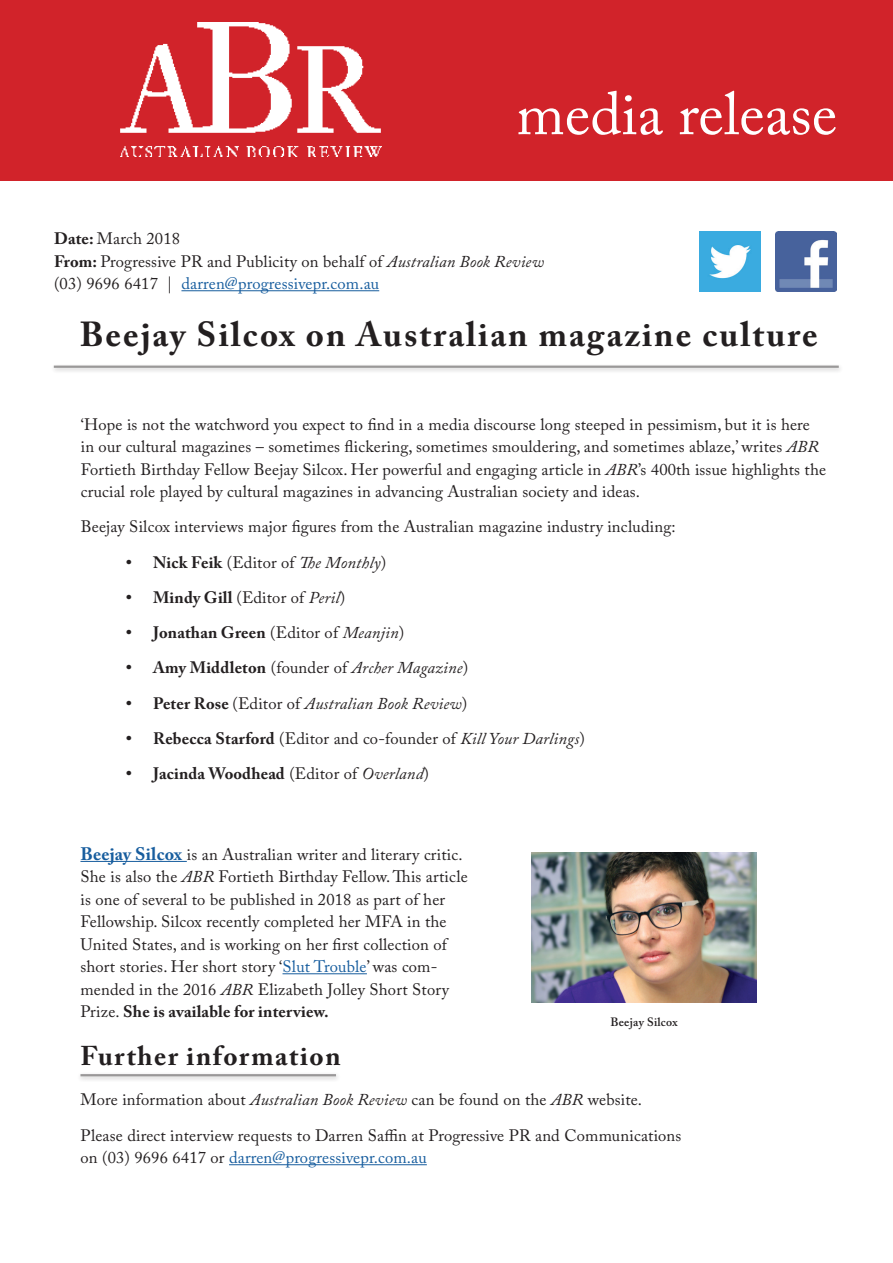
<style>
.page{position:relative;width:893px;height:1263px;background:#fff}
.page>*{position:absolute;margin:0;border:0;box-sizing:border-box;transform-origin:0 0}
.t1{font:60px "Adobe Caslon Pro";color:#fff}
.t2{font:700 34.5px "Adobe Caslon Pro";letter-spacing:.06em;color:#231f20}
.t3{font:700 27px "Adobe Caslon Pro";letter-spacing:.06em;color:#231f20}
.t4{font:16.5px/22.5px "Adobe Caslon Pro";letter-spacing:.01em;color:#231f20}
.t5{font:700 16.5px "Adobe Caslon Pro";letter-spacing:.01em;color:#231f20}
.t6{font:italic 16.5px "Adobe Caslon Pro";letter-spacing:.01em;color:#231f20}
.t7{font:16.5px "Adobe Caslon Pro";letter-spacing:.01em;color:#175d9e}
.t8{font:600 12px "Adobe Caslon Pro";letter-spacing:.02em;color:#231f20}
.s1{font-weight:700}
.s2{font-style:italic}
.s3{color:#175d9e}
.s4{font-weight:400}
.s5{font-weight:400;font-style:italic}
.s6{font-weight:700;font-style:normal}
.s7{font-style:normal}
.s8{font-weight:700;font-size:18px;color:#175d9e}
.s9{color:#231f20}
</style>
<div class="page">
<div style="left:0;top:0;width:893px;height:180px;background:#d1232a"></div>
<img style="left:120px;top:22px;width:261px;height:135px">
<hr style="left:181px;top:290px;width:198px;height:1px;background:#175d9e">
<img style="left:775px;top:231px;width:61px;height:61px">
<img style="left:699px;top:231px;width:61px;height:61px">
<hr style="left:229px;top:1164px;width:198px;height:1px;background:#175d9e">
<div style="left:77px;top:1071px;width:264px;height:12px;background:#231f20;opacity:.55"></div>
<hr style="left:80px;top:1074px;width:256px;height:2px;background:#231f20">
<div style="left:50px;top:363px;width:794px;height:11px;background:#231f20;opacity:.55"></div>
<hr style="left:54px;top:366px;width:785px;height:2px;background:#231f20">
<hr style="left:80px;top:861px;width:107px;height:1px;background:#175d9e">
<hr style="left:282px;top:973px;width:85px;height:1px;background:#175d9e">
<img style="left:531px;top:852px;width:225px;height:150px">
<h1 class="t1" style="left:516px;top:78px;width:322px">media release</h1>
<p class="t4" style="left:54px;top:227px;width:491px"><span class="s1">Date:</span> March 2018<br><span class="s1">From:</span> Progressive PR and Publicity on behalf of <span class="s2">Australian Book Review </span>(03) 9696 6417 | <span class="s3">darren@progressivepr.com.au</span></p>
<h2 class="t2" style="left:80px;top:314px;width:739px">Beejay Silcox on Australian magazine culture</h2>
<p class="t4" style="left:81px;top:413px;width:747px">‘Hope is not the watchword you expect to find in a media discourse long steeped in pessimism, but it is here in our cultural magazines – sometimes flickering, sometimes smouldering, and sometimes ablaze,’ writes <span class="s2">ABR </span>Fortieth Birthday Fellow Beejay Silcox. Her powerful and engaging article in <span class="s2">ABR</span>’s 400th issue highlights the crucial role played by cultural magazines in advancing Australian society and ideas.</p>
<p class="t4" style="left:81px;top:515px;width:596px">Beejay Silcox interviews major figures from the Australian magazine industry including:</p>
<p class="t4" style="left:126px;top:551px;width:262px"><span class="s1">• Nick Feik</span> (Editor of <span class="s2">The Monthly</span>)</p>
<p class="t5" style="left:126px;top:588px;width:221px">• Mindy Gill <span class="s4">(Editor of</span> <span class="s5">Peril</span><span class="s4">)</span></p>
<p class="t5" style="left:126px;top:623px;width:280px">• Jonathan Green <span class="s4">(Editor of</span> <span class="s5">Meanjin</span><span class="s4">)</span></p>
<p class="t6" style="left:126px;top:658px;width:344px"><span class="s6">• Amy Middleton</span> <span class="s7">(founder of</span> Archer Magazine<span class="s7">)</span></p>
<p class="t6" style="left:126px;top:693px;width:343px"><span class="s6">• Peter Rose</span> <span class="s7">(Editor of</span> Australian Book Review<span class="s7">)</span></p>
<p class="t4" style="left:126px;top:727px;width:460px"><span class="s1">• Rebecca Starford</span> (Editor and co-founder of <span class="s2">Kill Your Darlings</span>)</p>
<p class="t5" style="left:126px;top:764px;width:304px">• Jacinda Woodhead <span class="s4">(Editor of</span> <span class="s5">Overland</span><span class="s4">)</span></p>
<p class="t4" style="left:80px;top:843px;width:389px"><span class="s8">Beejay Silcox</span> is an Australian writer and literary critic.<br>She is also the <span class="s2">ABR</span> Fortieth Birthday Fellow. This article is one of several to be published in 2018 as part of her Fellowship. Silcox recently completed her MFA in the United States, and is working on her first collection of short stories. Her short story ‘<span class="s3">Slut Trouble</span>’ was com&shy;mended in the 2016 <span class="s2">ABR</span> Elizabeth Jolley Short Story Prize. <span class="s1">She is available for interview.</span></p>
<h3 class="t3" style="left:80px;top:1040px;width:262px">Further information</h3>
<p class="t8" style="left:610px;top:1015px;width:69px">Beejay Silcox</p>
<p class="t4" style="left:80px;top:1082px;width:602px;line-height:35.2px">More information about <span class="s2">Australian Book Review</span> can be found on the <span class="s2">ABR</span> website.<br>Please direct interview requests to Darren Saffin at Progressive PR and Communications</p>
<p class="t7" style="left:80px;top:1148px;width:348px"><span class="s9">on (03) 9696 6417 or</span> darren@progressivepr.com.au</p>
</div>
